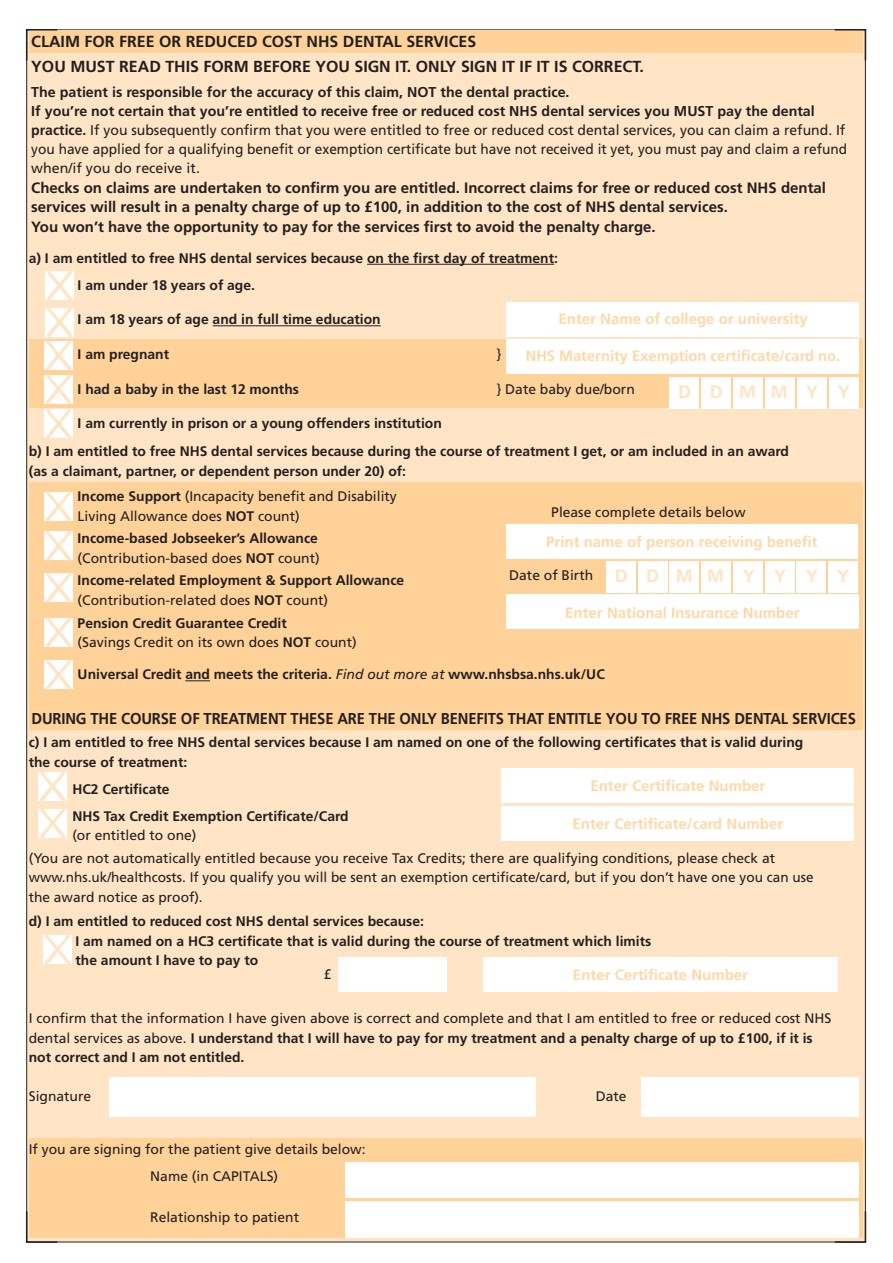
<style>
.page{position:relative;width:893px;height:1263px;background:#fff}
.page>*{position:absolute;margin:0;border:0;box-sizing:border-box;transform-origin:0 0}
.t1{font:700 18px "Frutiger LT Std";letter-spacing:1.03em;color:#ffe5c5}
.t2{font:700 15.9px "Frutiger LT Std";color:#231f20}
.t3{font:700 15.75px "Frutiger LT Std";letter-spacing:-.01em;color:#231f20;scale:.94 1}
.t4{font:700 15px "Frutiger LT Std";color:#231f20}
.t5{font:700 15px "Frutiger LT Std";color:#ffd8a8}
.t6{font:700 14.25px "Frutiger LT Std";color:#231f20}
.t7{font:14.25px "Frutiger LT Std";color:#231f20}
.t8{font:14.25px "Frutiger LT Std";color:#231f20;scale:.96 1}
.t9{font:700 13.8px/19.5px "Frutiger LT Std";color:#231f20}
.t10{font:13.8px/19.5px "Frutiger LT Std";color:#231f20}
.s1{font-weight:700}
.s2{font-weight:400;font-style:italic}
.s3{font-weight:400}
</style>
<div class="page">
<div style="left:27px;top:30px;width:838px;height:1212px;background:#ffe5c5"></div>
<div style="left:29px;top:30px;width:834px;height:22px;background:#ffd29a"></div>
<div style="left:29px;top:339px;width:834px;height:69px;background:#ffd29a"></div>
<div style="left:29px;top:482px;width:834px;height:247px;background:#ffd29a"></div>
<div style="left:29px;top:1138px;width:834px;height:100px;background:#ffd29a"></div>
<svg style="left:833px;top:29px;width:34px;height:33px"></svg>
<svg style="left:25px;top:29px;width:34px;height:33px"></svg>
<svg style="left:833px;top:1210px;width:34px;height:33px"></svg>
<svg style="left:25px;top:1210px;width:34px;height:33px"></svg>
<div style="left:502px;top:768px;width:352px;height:35px;background:#fff"></div>
<div style="left:483px;top:957px;width:355px;height:35px;background:#fff"></div>
<div style="left:345px;top:1162px;width:514px;height:35px;background:#fff"></div>
<div style="left:345px;top:1202px;width:514px;height:36px;background:#fff"></div>
<div style="left:339px;top:957px;width:108px;height:35px;background:#fff"></div>
<div style="left:110px;top:1077px;width:426px;height:40px;background:#fff"></div>
<div style="left:641px;top:1077px;width:218px;height:40px;background:#fff"></div>
<div style="left:502px;top:806px;width:352px;height:35px;background:#fff"></div>
<div style="left:506px;top:524px;width:352px;height:35px;background:#fff"></div>
<div style="left:506px;top:594px;width:353px;height:35px;background:#fff"></div>
<div style="left:606px;top:561px;width:29px;height:31px;background:#fff"></div>
<div style="left:638px;top:561px;width:29px;height:31px;background:#fff"></div>
<div style="left:670px;top:561px;width:29px;height:31px;background:#fff"></div>
<div style="left:701px;top:561px;width:30px;height:31px;background:#fff"></div>
<div style="left:733px;top:561px;width:29px;height:31px;background:#fff"></div>
<div style="left:765px;top:561px;width:29px;height:31px;background:#fff"></div>
<div style="left:828px;top:561px;width:30px;height:31px;background:#fff"></div>
<div style="left:797px;top:561px;width:29px;height:31px;background:#fff"></div>
<svg style="left:44px;top:271px;width:30px;height:167px"></svg>
<svg style="left:44px;top:491px;width:29px;height:112px"></svg>
<svg style="left:44px;top:660px;width:29px;height:30px"></svg>
<svg style="left:38px;top:772px;width:29px;height:66px"></svg>
<svg style="left:43px;top:935px;width:29px;height:29px"></svg>
<svg style="left:44px;top:617px;width:29px;height:30px"></svg>
<div style="left:670px;top:377px;width:29px;height:31px;background:#fff"></div>
<div style="left:702px;top:377px;width:29px;height:31px;background:#fff"></div>
<div style="left:733px;top:377px;width:30px;height:31px;background:#fff"></div>
<div style="left:765px;top:377px;width:30px;height:31px;background:#fff"></div>
<div style="left:797px;top:377px;width:29px;height:31px;background:#fff"></div>
<div style="left:829px;top:377px;width:29px;height:31px;background:#fff"></div>
<div style="left:506px;top:302px;width:352px;height:35px;background:#fff"></div>
<div style="left:506px;top:339px;width:352px;height:35px;background:#fff"></div>
<hr style="left:367px;top:264px;width:187px;height:1px;background:#231f20">
<hr style="left:213px;top:325px;width:168px;height:1px;background:#231f20">
<svg style="left:185px;top:680px;width:25px;height:1px"></svg>
<p class="t2" style="left:31px;top:32px;width:446px">CLAIM FOR FREE OR REDUCED COST NHS DENTAL SERVICES</p>
<p class="t2" style="left:31px;top:57px;width:614px">YOU MUST READ THIS FORM BEFORE YOU SIGN IT. ONLY SIGN IT IF IT IS CORRECT.</p>
<p class="t6" style="left:31px;top:83px;width:540px">The patient is responsible for the accuracy of this claim, NOT the dental practice.</p>
<p class="t6" style="left:31px;top:102px;width:785px">If you’re not certain that you’re entitled to receive free or reduced cost NHS dental services you MUST pay the dental</p>
<p class="t7" style="left:31px;top:121px;width:816px"><span class="s1">practice.</span> If you subsequently confirm that you were entitled to free or reduced cost dental services, you can claim a refund. If</p>
<p class="t8" style="left:31px;top:140px;width:851px">you have applied for a qualifying benefit or exemption certificate but have not received it yet, you must pay and claim a refund</p>
<p class="t7" style="left:31px;top:159px;width:170px">when/if you do receive it.</p>
<p class="t4" style="left:31px;top:178px;width:796px">Checks on claims are undertaken to confirm you are entitled. Incorrect claims for free or reduced cost NHS dental</p>
<p class="t4" style="left:31px;top:198px;width:698px">services will result in a penalty charge of up to £100, in addition to the cost of NHS dental services.</p>
<p class="t4" style="left:31px;top:218px;width:626px">You won’t have the opportunity to pay for the services first to avoid the penalty charge.</p>
<p class="t9" style="left:29px;top:248px;width:531px">a) I am entitled to free NHS dental services because on the first day of treatment:</p>
<p class="t9" style="left:78px;top:275px;width:179px">I am under 18 years of age.</p>
<p class="t9" style="left:78px;top:310px;width:305px">I am 18 years of age and in full time education</p>
<p class="t9" style="left:78px;top:344px;width:93px">I am pregnant</p>
<p class="t10" style="left:497px;top:344px;width:6px">}</p>
<p class="t9" style="left:78px;top:379px;width:223px">I had a baby in the last 12 months</p>
<p class="t10" style="left:497px;top:379px;width:140px">} Date baby due/born</p>
<p class="t9" style="left:78px;top:413px;width:366px">I am currently in prison or a young offenders institution</p>
<p class="t9" style="left:29px;top:441px;width:762px">b) I am entitled to free NHS dental services because during the course of treatment I get, or am included in an award (as a claimant, partner, or dependent person under 20) of:</p>
<p class="t10" style="left:78px;top:487px;width:321px"><span class="s1">Income Support</span> (Incapacity benefit and Disability</p>
<p class="t10" style="left:78px;top:506px;width:224px">Living Allowance does <span class="s1">NOT</span> count)</p>
<p class="t9" style="left:78px;top:529px;width:242px">Income-based Jobseeker’s Allowance</p>
<p class="t10" style="left:78px;top:548px;width:244px">(Contribution-based does <span class="s1">NOT</span> count)</p>
<p class="t9" style="left:78px;top:571px;width:328px">Income-related Employment &amp; Support Allowance</p>
<p class="t10" style="left:78px;top:590px;width:252px">(Contribution-related does <span class="s1">NOT</span> count)</p>
<p class="t9" style="left:78px;top:613px;width:211px">Pension Credit Guarantee Credit</p>
<p class="t10" style="left:78px;top:633px;width:281px">(Savings Credit on its own does <span class="s1">NOT</span> count)</p>
<p class="t9" style="left:78px;top:665px;width:529px">Universal Credit and meets the criteria. <span class="s2">Find out more at</span> www.nhsbsa.nhs.uk/UC</p>
<p class="t3" style="left:31px;top:709px;width:879px">DURING THE COURSE OF TREATMENT THESE ARE THE ONLY BENEFITS THAT ENTITLE YOU TO FREE NHS DENTAL SERVICES</p>
<p class="t9" style="left:29px;top:733px;width:776px">c) I am entitled to free NHS dental services because I am named on one of the following certificates that is valid during the course of treatment:</p>
<p class="t9" style="left:72px;top:779px;width:99px">HC2 Certificate</p>
<p class="t9" style="left:72px;top:806px;width:278px">NHS Tax Credit Exemption Certificate/Card <span class="s3">(or entitled to one)</span></p>
<p class="t10" style="left:29px;top:848px;width:786px">(You are not automatically entitled because you receive Tax Credits; there are qualifying conditions, please check at www.nhs.uk/healthcosts. If you qualify you will be sent an exemption certificate/card, but if you don’t have one you can use</p>
<p class="t10" style="left:29px;top:887px;width:176px">the award notice as proof).</p>
<p class="t9" style="left:29px;top:912px;width:397px">d) I am entitled to reduced cost NHS dental services because:</p>
<p class="t9" style="left:76px;top:931px;width:577px">I am named on a HC3 certificate that is valid during the course of treatment which limits</p>
<p class="t9" style="left:76px;top:951px;width:184px">the amount I have to pay to</p>
<p class="t10" style="left:324px;top:964px;width:9px">£</p>
<p class="t10" style="left:29px;top:1009px;width:804px">I confirm that the information I have given above is correct and complete and that I am entitled to free or reduced cost NHS dental services as above. <span class="s1">I understand that I will have to pay for my treatment and a penalty charge of up to £100, if it is not correct and I am not entitled.</span></p>
<p class="t10" style="left:29px;top:1086px;width:64px">Signature</p>
<p class="t10" style="left:596px;top:1086px;width:32px">Date</p>
<p class="t10" style="left:29px;top:1140px;width:338px">If you are signing for the patient give details below:</p>
<p class="t10" style="left:150px;top:1166px;width:129px">Name (in CAPITALS)</p>
<p class="t10" style="left:150px;top:1207px;width:150px">Relationship to patient</p>
<p class="t5" style="left:559px;top:310px;width:251px">Enter Name of college or university</p>
<p class="t5" style="left:526px;top:346px;width:316px">NHS Maternity Exemption certificate/card no.</p>
<p class="t1" style="left:678px;top:381px;width:173px">DDMMYY</p>
<p class="t10" style="left:551px;top:503px;width:196px">Please complete details below</p>
<p class="t5" style="left:546px;top:533px;width:273px">Print name of person receiving benefit</p>
<p class="t1" style="left:615px;top:565px;width:236px">DDMMYYYY</p>
<p class="t10" style="left:509px;top:566px;width:86px">Date of Birth</p>
<p class="t5" style="left:565px;top:603px;width:236px">Enter National Insurance Number</p>
<p class="t5" style="left:590px;top:777px;width:177px">Enter Certificate Number</p>
<p class="t5" style="left:573px;top:815px;width:212px">Enter Certificate/card Number</p>
<p class="t5" style="left:573px;top:966px;width:177px">Enter Certificate Number</p>
</div>
